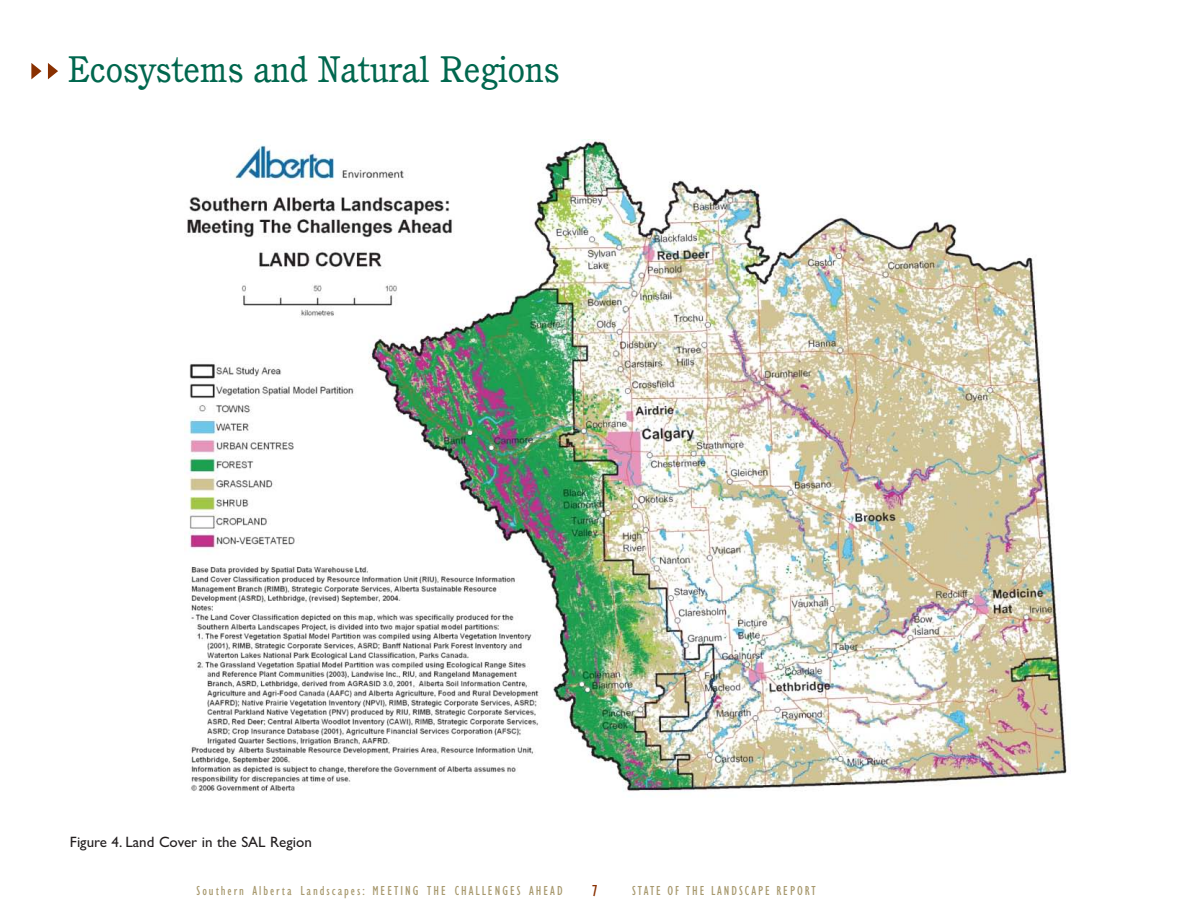
<style>
.page{position:relative;width:1188px;height:918px;background:#fff}
.page>*{position:absolute;margin:0;border:0;box-sizing:border-box;transform-origin:0 0}
.t1{font:36px "Cushing";color:#00674e}
.t2{font:condensed 16.5px "Gill Sans";color:#893001}
.t3{font:15px "Gill Sans";color:#231f20}
.t4{font:condensed 13.5px "Gill Sans";letter-spacing:.145em;color:#a8996e}
</style>
<div class="page">
<svg style="left:31px;top:63px;width:11px;height:16px"></svg>
<svg style="left:48px;top:63px;width:10px;height:16px"></svg>
<img style="left:184px;top:139px;width:883px;height:652px">
<h1 class="t1" style="left:68px;top:55px;width:493px">Ecosystems and Natural Regions</h1>
<p class="t3" style="left:70px;top:837px;width:243px">Figure 4. Land Cover in the SAL Region</p>
<p class="t2" style="left:592px;top:885px;width:8px">7</p>
<p class="t4" style="left:197px;top:886px;width:368px">Southern Alberta Landscapes: MEETING THE CHALLENGES AHEAD</p>
<p class="t4" style="left:632px;top:886px;width:185px">STATE OF THE LANDSCAPE REPORT</p>
</div>
